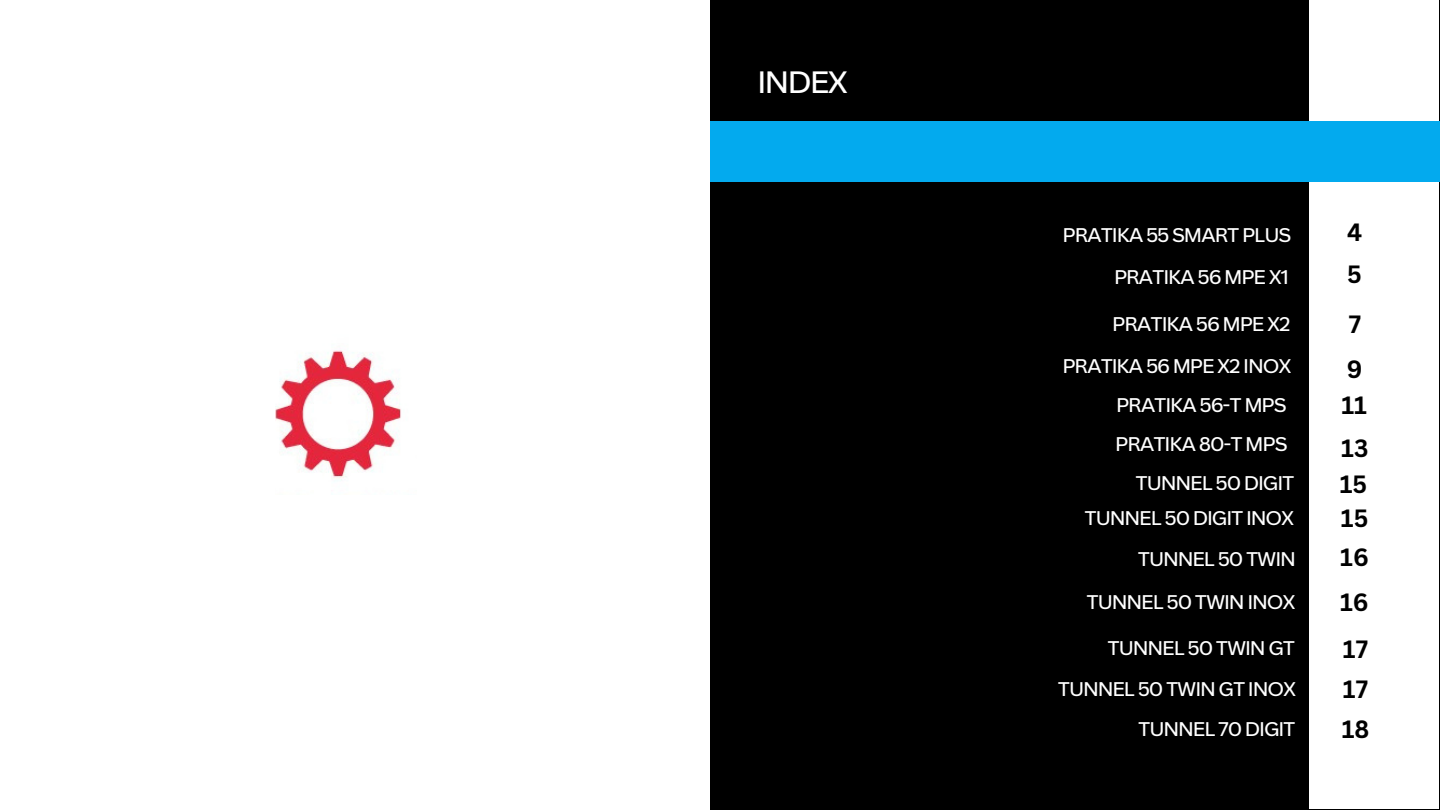
<style>
.page{position:relative;width:1440px;height:810px;background:#000}
.page>*{position:absolute;margin:0;border:0;box-sizing:border-box;transform-origin:0 0}
.t1{font:500 30.7px "Canva Sans Display";letter-spacing:-.025em;color:#fff}
.t2{font:700 24.3px/45.7px "Canva Sans";color:#000}
.t3{font:500 19.7px/42.3px "Canva Sans Display";letter-spacing:-.025em;color:#fff;text-align:right}
</style>
<div class="page">
<div style="left:1309px;top:0;width:129px;height:809px;background:#fff"></div>
<div style="left:0;top:0;width:710px;height:810px;background:#fff"></div>
<div style="left:711px;top:121px;width:729px;height:61px;background:#03aaee"></div>
<img style="left:275px;top:350px;width:126px;height:131px">
<h1 class="t1" style="left:758px;top:60px;width:92px">INDEX</h1>
<p class="t3" style="left:1063px;top:213px;width:230px">PRATIKA 55 SMART PLUS<br>PRATIKA 56 MPE X1</p>
<p class="t3" style="left:1063px;top:302px;width:230px;line-height:42px">PRATIKA 56 MPE X2<br>PRATIKA 56 MPE X2 INOX</p>
<p class="t3" style="left:1116px;top:385px;width:173px;line-height:39px;text-align:left">PRATIKA 56-T MPS<br>PRATIKA 80-T MPS</p>
<p class="t3" style="left:1136px;top:461px;width:160px">TUNNEL 50 DIGIT</p>
<p class="t3" style="left:1085px;top:497px;width:212px;line-height:40.5px">TUNNEL 50 DIGIT INOX<br>TUNNEL 50 TWIN</p>
<p class="t3" style="left:1087px;top:580px;width:210px">TUNNEL 50 TWIN INOX</p>
<p class="t3" style="left:1108px;top:626px;width:188px">TUNNEL 50 TWIN GT</p>
<p class="t3" style="left:1058px;top:668px;width:239px;line-height:40.3px">TUNNEL 50 TWIN GT INOX<br>TUNNEL 70 DIGIT</p>
<p class="t2" style="left:1347px;top:210px;width:17px;line-height:42.3px">4<br>5</p>
<p class="t2" style="left:1347px;top:302px;width:17px;line-height:44.7px">7<br>9</p>
<p class="t2" style="left:1341px;top:384px;width:29px;line-height:42.4px">11<br>13</p>
<p class="t2" style="left:1340px;top:467px;width:30px;line-height:34px">15<br>15</p>
<p class="t2" style="left:1340px;top:534px;width:30px;text-align:justify">16<br>16<br>17</p>
<p class="t2" style="left:1342px;top:668px;width:29px;line-height:40.3px">17<br>18</p>
</div>
